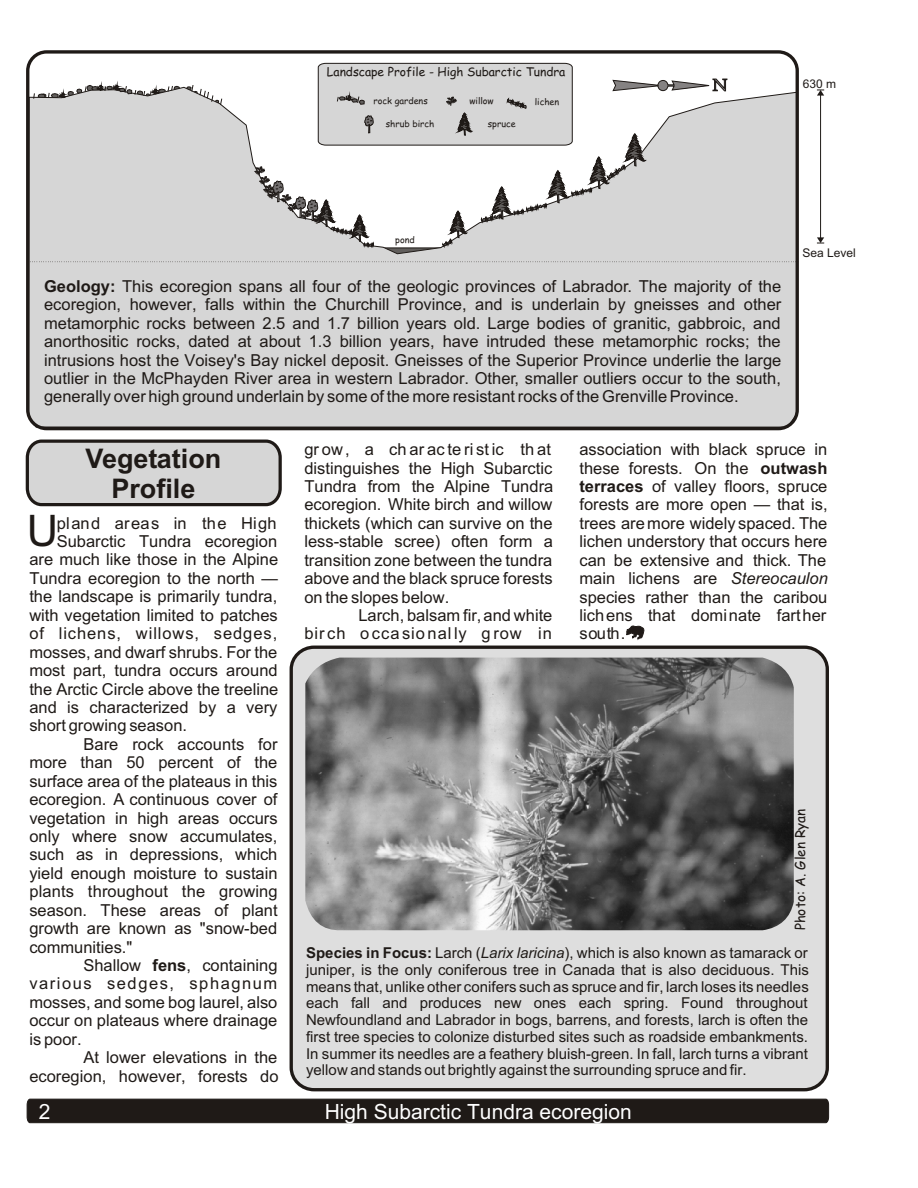
<style>
.page{position:relative;width:918px;height:1188px;background:#fff}
.page>*{position:absolute;margin:0;border:0;box-sizing:border-box;transform-origin:0 0}
.t1{font:43.5px "Arial";color:#1f1a17}
.t2{font:700 27px/30.2px "Arial";color:#1f1a17;text-align:center}
.t3{font:21px "Arial";color:#fff}
.t4{font:16.5px/18.5px "Arial";color:#1f1a17;text-align:justify}
.t5{font:16.5px "Arial";letter-spacing:.055em;color:#1f1a17}
.t6{font:15px/16.8px "Arial";color:#1f1a17;text-align:justify}
.t7{font:13.5px "Comic Sans MS";color:#1f1a17}
.t8{font:12px "Comic Sans MS";color:#1f1a17}
.t9{font:12px "Arial";color:#1f1a17}
.t10{font:9px "Comic Sans MS";color:#1f1a17}
.s1{font-weight:700}
.s2{font-style:italic}
</style>
<div class="page">
<hr style="left:820px;top:93px;width:1px;height:147px;background:#1f1a17">
<svg style="left:817px;top:90px;width:7px;height:6px"></svg>
<svg style="left:817px;top:237px;width:7px;height:7px"></svg>
<svg style="left:27px;top:1099px;width:802px;height:24px;background:#201b18"></svg>
<svg style="left:25px;top:439px;width:257px;height:68px;background:#c2c2c1"></svg>
<div style="left:290px;top:646px;width:539px;height:445px;background:#dedede;border:3px solid #1f1a17;border-radius:23px"></div>
<div style="left:30px;top:262px;width:765px;height:164px;background:#d6d6d6"></div>
<svg style="left:626px;top:625px;width:18px;height:16px"></svg>
<svg style="left:30px;top:63px;width:765px;height:199px"></svg>
<img style="left:305px;top:658px;width:489px;height:273px">
<div style="left:26px;top:50px;width:773px;height:380px;border:3px solid #1f1a17;border-radius:19px"></div>
<p class="t8" style="left:327px;top:66px;width:240px">Landscape Profile - High Subarctic Tundra</p>
<p class="t10" style="left:374px;top:97px;width:56px">rock gardens</p>
<p class="t10" style="left:469px;top:96px;width:26px">willow</p>
<p class="t10" style="left:386px;top:120px;width:50px">shrub birch</p>
<p class="t10" style="left:488px;top:120px;width:29px">spruce</p>
<p class="t10" style="left:535px;top:98px;width:26px">lichen</p>
<p class="t9" style="left:803px;top:80px;width:35px">630 m</p>
<p class="t10" style="left:395px;top:236px;width:21px">pond</p>
<p class="t4" style="left:44px;top:278px;width:739px"><span class="s1">Geology:</span> This ecoregion spans all four of the geologic provinces of Labrador. The majority of the ecoregion, however, falls within the Churchill Province, and is underlain by gneisses and other metamorphic rocks between 2.5 and 1.7 billion years old. Large bodies of granitic, gabbroic, and anorthositic rocks, dated at about 1.3 billion years, have intruded these metamorphic rocks; the intrusions host the Voisey's Bay nickel deposit. Gneisses of the Superior Province underlie the large outlier in the McPhayden River area in western Labrador. Other, smaller outliers occur to the south, generally over high ground underlain by some of the more resistant rocks of the Grenville Province.</p>
<p class="t9" style="left:803px;top:248px;width:55px">Sea Level</p>
<p class="t4" style="left:304px;top:442px;width:248px">gr ow, a ch ar ac te ri st ic th at</p>
<p class="t4" style="left:579px;top:442px;width:249px">association with black spruce in</p>
<p class="t4" style="left:304px;top:460px;width:249px">distinguishes the High Subarctic</p>
<p class="t4" style="left:579px;top:460px;width:250px">these forests. On the <span class="s1">outwash</span></p>
<p class="t4" style="left:304px;top:478px;width:250px">Tundra from the Alpine Tundra</p>
<p class="t4" style="left:579px;top:478px;width:250px"><span class="s1">terraces</span> of valley floors, spruce</p>
<p class="t4" style="left:304px;top:497px;width:250px">ecoregion. White birch and willow</p>
<p class="t4" style="left:579px;top:497px;width:250px">forests are more open — that is,</p>
<h2 class="t2" style="left:86px;top:446px;width:137px">Vegetation<br>Profile</h2>
<h1 class="t1" style="left:27px;top:515px;width:33px">U</h1>
<p class="t4" style="left:57px;top:515px;width:221px">pland areas in the High</p>
<p class="t4" style="left:304px;top:515px;width:250px">thickets (which can survive on the</p>
<p class="t4" style="left:579px;top:515px;width:250px">trees are more widely spaced. The</p>
<p class="t4" style="left:57px;top:534px;width:222px">Subarctic Tundra ecoregion</p>
<p class="t4" style="left:304px;top:534px;width:250px">less-stable scree) often form a</p>
<p class="t4" style="left:579px;top:534px;width:250px">lichen understory that occurs here</p>
<p class="t4" style="left:29px;top:552px;width:250px">are much like those in the Alpine</p>
<p class="t4" style="left:304px;top:552px;width:250px">transition zone between the tundra</p>
<p class="t4" style="left:579px;top:552px;width:248px">can be extensive and thick. The</p>
<p class="t4" style="left:29px;top:570px;width:250px">Tundra ecoregion to the north —</p>
<p class="t4" style="left:304px;top:571px;width:250px">above and the black spruce forests</p>
<p class="t4" style="left:579px;top:571px;width:250px">main lichens are <span class="s2">Stereocaulon</span></p>
<p class="t4" style="left:29px;top:589px;width:249px">the landscape is primarily tundra,</p>
<p class="t4" style="left:304px;top:589px;width:146px">on the slopes below.</p>
<p class="t4" style="left:579px;top:589px;width:250px">species rather than the caribou</p>
<p class="t4" style="left:29px;top:607px;width:250px">with vegetation limited to patches</p>
<p class="t4" style="left:358px;top:607px;width:196px">Larch, balsam fir, and white</p>
<p class="t4" style="left:579px;top:607px;width:249px">lichens that dominate farther</p>
<p class="t5" style="left:29px;top:627px;width:249px">of lichens, willows, sedges,</p>
<p class="t5" style="left:304px;top:627px;width:249px">birch occasionally grow in</p>
<p class="t4" style="left:579px;top:626px;width:47px">south.</p>
<p class="t4" style="left:29px;top:644px;width:251px">mosses, and dwarf shrubs. For the most part, tundra occurs around the Arctic Circle above the treeline and is characterized by a very short growing season.</p>
<p class="t4" style="left:29px;top:736px;width:250px;text-indent:54px">Bare rock accounts for more than 50 percent of the surface area of the plateaus in this ecoregion. A continuous cover of vegetation in high areas occurs only where snow accumulates, such as in depressions, which yield enough moisture to sustain plants throughout the growing season. These areas of plant growth are known as "snow-bed communities."</p>
<p class="t4" style="left:29px;top:957px;width:250px;text-indent:54px">Shallow <span class="s1">fens</span>, containing various sedges, sphagnum mosses, and some bog laurel, also occur on plateaus where drainage is poor.</p>
<p class="t4" style="left:29px;top:1050px;width:251px;text-align:right">At lower elevations in the ecoregion, however, forests do</p>
<p class="t7" style="left:794px;top:930px;width:123px;rotate:-90deg">Photo: A. Glen Ryan</p>
<p class="t6" style="left:306px;top:946px;width:504px"><span class="s1">Species in Focus:</span> Larch (<span class="s2">Larix laricina</span>), which is also known as tamarack or juniper, is the only coniferous tree in Canada that is also deciduous. This means that, unlike other conifers such as spruce and fir, larch loses its needles each fall and produces new ones each spring. Found throughout Newfoundland and Labrador in bogs, barrens, and forests, larch is often the first tree species to colonize disturbed sites such as roadside embankments.<br>In summer its needles are a feathery bluish-green. In fall, larch turns a vibrant yellow and stands out brightly against the surrounding spruce and fir.</p>
<p class="t3" style="left:39px;top:1104px;width:13px">2</p>
<p class="t3" style="left:325px;top:1104px;width:309px">High Subarctic Tundra ecoregion</p>
</div>
